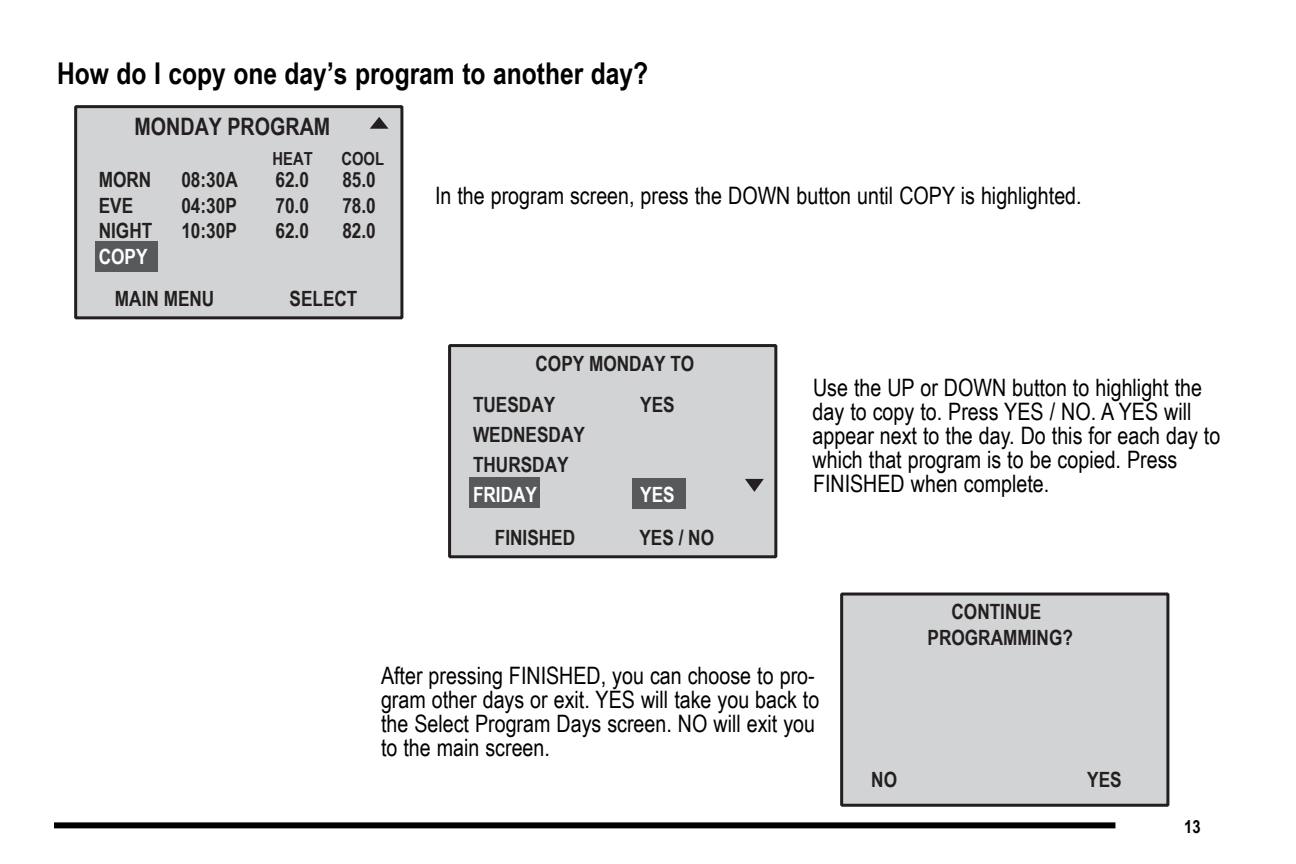
<style>
.page{position:relative;width:1296px;height:864px;background:#fff}
.page>*{position:absolute;margin:0;border:0;box-sizing:border-box;transform-origin:0 0}
.t1{font:700 30px "Arial Narrow";color:#000}
.t2{font:24px/24px "Arial Narrow";color:#000}
.t3{font:700 24px "Arial Narrow";color:#231f20}
.t4{font:700 21px/30px "Arial Narrow";color:#231f20}
.t5{font:700 21px "Arial Narrow";color:#fff}
.t6{font:700 18px "Arial Narrow";color:#231f20}
.t7{font:700 18px "Arial Narrow";color:#000}
</style>
<div class="page">
<div style="left:54px;top:822px;width:1061px;height:6px;background:#000"></div>
<div style="left:74px;top:105px;width:329px;height:214px;background:#d1d3d4;border:3px solid #231f20"></div>
<div style="left:96px;top:241px;width:62px;height:31px;background:#58595b"></div>
<svg style="left:370px;top:117px;width:19px;height:12px"></svg>
<div style="left:448px;top:344px;width:329px;height:214px;background:#d1d3d4;border:3px solid #231f20"></div>
<div style="left:469px;top:477px;width:71px;height:31px;background:#58595b"></div>
<svg style="left:745px;top:479px;width:19px;height:13px"></svg>
<div style="left:632px;top:479px;width:54px;height:30px;background:#58595b"></div>
<div style="left:838px;top:591px;width:335px;height:219px;background:linear-gradient(to right,#fff,#fff)"></div>
<div style="left:840px;top:593px;width:329px;height:214px;background:#d1d3d4;border:3px solid #231f20"></div>
<p class="t1" style="left:57px;top:56px;width:593px">How do I copy one day’s program to another day?</p>
<p class="t3" style="left:135px;top:112px;width:197px">MONDAY PROGRAM</p>
<p class="t6" style="left:273px;top:148px;width:42px">HEAT</p>
<p class="t6" style="left:342px;top:149px;width:44px">COOL</p>
<p class="t4" style="left:99px;top:165px;width:54px">MORN</p>
<p class="t4" style="left:181px;top:165px;width:58px">08:30A</p>
<p class="t4" style="left:275px;top:165px;width:35px">62.0</p>
<p class="t4" style="left:342px;top:165px;width:35px">85.0</p>
<p class="t4" style="left:99px;top:190px;width:36px">EVE</p>
<p class="t4" style="left:181px;top:190px;width:57px">04:30P</p>
<p class="t4" style="left:275px;top:190px;width:35px">70.0</p>
<p class="t4" style="left:342px;top:190px;width:35px">78.0</p>
<p class="t4" style="left:99px;top:216px;width:55px">NIGHT</p>
<p class="t4" style="left:181px;top:216px;width:57px">10:30P</p>
<p class="t4" style="left:275px;top:216px;width:35px">62.0</p>
<p class="t4" style="left:342px;top:216px;width:35px">82.0</p>
<p class="t5" style="left:99px;top:244px;width:50px">COPY</p>
<p class="t4" style="left:115px;top:283px;width:101px">MAIN MENU</p>
<p class="t4" style="left:290px;top:284px;width:69px">SELECT</p>
<p class="t2" style="left:435px;top:183px;width:648px">In the program screen, press the DOWN button until COPY is highlighted.</p>
<p class="t4" style="left:536px;top:348px;width:160px">COPY MONDAY TO</p>
<p class="t4" style="left:473px;top:389px;width:84px">TUESDAY</p>
<p class="t4" style="left:640px;top:389px;width:36px">YES</p>
<p class="t4" style="left:473px;top:419px;width:113px">WEDNESDAY<br>THURSDAY</p>
<p class="t5" style="left:473px;top:482px;width:66px">FRIDAY</p>
<p class="t5" style="left:640px;top:482px;width:36px">YES</p>
<p class="t4" style="left:495px;top:522px;width:82px">FINISHED</p>
<p class="t4" style="left:639px;top:522px;width:76px">YES / NO</p>
<p class="t2" style="left:813px;top:375px;width:409px">Use the UP or DOWN button to highlight the day to copy to. Press YES / NO. A YES will appear next to the day. Do this for each day to which that program is to be copied. Press FINISHED when complete.</p>
<p class="t4" style="left:928px;top:599px;width:147px;line-height:25.5px;text-align:center">CONTINUE<br>PROGRAMMING?</p>
<p class="t2" style="left:381px;top:663px;width:440px">After pressing FINISHED, you can choose to pro&shy;gram other days or exit. YES will take you back to the Select Program Days screen. NO will exit you to the main screen.</p>
<p class="t4" style="left:871px;top:764px;width:37px">NO--</p>
<p class="t4" style="left:1087px;top:764px;width:36px">YES</p>
<p class="t7" style="left:1184px;top:816px;width:18px">13</p>
</div>
